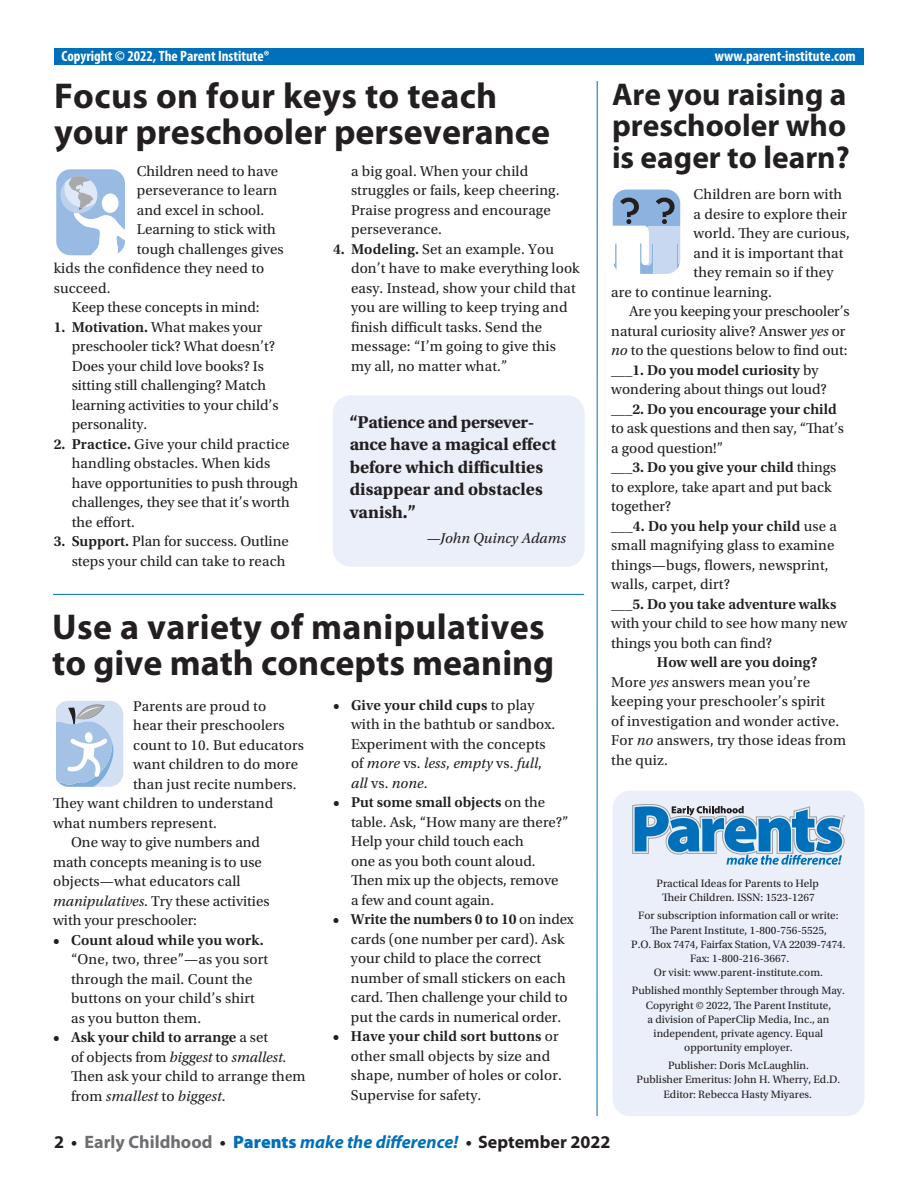
<style>
.page{position:relative;width:918px;height:1188px;background:#fff}
.page>*{position:absolute;margin:0;border:0;box-sizing:border-box;transform-origin:0 0}
.t1{font:700 36px/36px "Myriad Pro";color:#231f20}
.t2{font:700 31.5px/31.5px "Myriad Pro";color:#231f20;text-align:justify}
.t3{font:700 18px/22.5px "Utopia Std";color:#231f20}
.t4{font:italic 700 18px "Myriad Pro";color:#0070ba}
.t5{font:15px/19.5px "Utopia Std";letter-spacing:.01em;color:#231f20}
.t6{font:600 15px "Utopia Std";color:#231f20}
.t7{font:700 condensed 15px "Myriad Pro";color:#fff}
.t8{font:15px "Utopia Std";letter-spacing:-.01em;color:#231f20}
.t9{font:italic 15px "Utopia Std";color:#231f20}
.t10{font:11.25px/14.1px "Utopia Std";color:#231f20;text-align:center}
.s1{font-weight:600}
.s2{font-style:italic}
.s3{font-weight:400}
.s4{font-style:normal;color:#231f20}
.s5{font-style:normal;color:#6c6d70}
.s6{font-weight:900;font-style:normal}
</style>
<div class="page">
<div style="left:612px;top:791px;width:252px;height:325px;background:#eaeff9;border-radius:18px"></div>
<svg style="left:632px;top:804px;width:213px;height:61px"></svg>
<div style="left:54px;top:49px;width:810px;height:16px;background:#0070ba"></div>
<hr style="left:53px;top:594px;width:531px;height:1px;background:#0070ba">
<hr style="left:597px;top:81px;width:1px;height:1035px;background:#0070ba">
<svg style="left:612px;top:189px;width:69px;height:85px"></svg>
<div style="left:333px;top:395px;width:252px;height:172px;background:#eaeff9;border-radius:18px"></div>
<svg style="left:56px;top:169px;width:69px;height:86px"></svg>
<svg style="left:56px;top:700px;width:68px;height:86px;background:#bdd0e8"></svg>
<p class="t7" style="left:62px;top:46px;width:210px">Copyright © 2022, The Parent Institute®</p>
<p class="t7" style="left:715px;top:46px;width:142px">www.parent-institute.com</p>
<h1 class="t1" style="left:54px;top:77px;width:498px">Focus on four keys to teach your preschooler perseverance</h1>
<h2 class="t2" style="left:612px;top:77px;width:239px">Are you raising a preschooler who is eager to learn?</h2>
<p class="t5" style="left:137px;top:161px;width:143px">Children need to have</p>
<p class="t5" style="left:137px;top:181px;width:142px">perseverance to learn</p>
<p class="t5" style="left:137px;top:200px;width:129px">and excel in school.</p>
<p class="t5" style="left:137px;top:220px;width:141px">Learning to stick with</p>
<p class="t5" style="left:137px;top:239px;width:148px">tough challenges gives</p>
<p class="t5" style="left:54px;top:259px;width:212px">kids the confidence they need to</p>
<p class="t5" style="left:54px;top:278px;width:58px">succeed.</p>
<p class="t5" style="left:72px;top:298px;width:190px">Keep these concepts in mind:</p>
<p class="t5" style="left:72px;top:317px;width:209px;text-indent:-18px"><span class="s1">1. Motivation.</span> What makes your preschooler tick? What doesn’t?<br>Does your child love books? Is sitting still challenging? Match learning activities to your child’s personality.</p>
<p class="t5" style="left:72px;top:434px;width:228px;text-indent:-18px"><span class="s1">2. Practice.</span> Give your child practice handling obstacles. When kids have opportunities to push through challenges, they see that it’s worth the effort.</p>
<p class="t5" style="left:54px;top:532px;width:237px;text-align:right"><span class="s1">3. Support.</span> Plan for success. Outline steps your child can take to reach</p>
<p class="t5" style="left:351px;top:162px;width:210px">a big goal. When your child struggles or fails, keep cheering.<br>Praise progress and encourage perseverance.</p>
<p class="t5" style="left:351px;top:240px;width:230px;text-indent:-18px"><span class="s1">4. Modeling.</span> Set an example. You don’t have to make everything look easy. Instead, show your child that you are willing to keep trying and finish difficult tasks. Send the message: “I’m going to give this my all, no matter what.”</p>
<p class="t5" style="left:694px;top:185px;width:150px">Children are born with</p>
<p class="t5" style="left:694px;top:204px;width:155px">a desire to explore their</p>
<p class="t5" style="left:694px;top:224px;width:158px">world. They are curious,</p>
<p class="t5" style="left:694px;top:243px;width:151px">and it is important that</p>
<p class="t5" style="left:694px;top:263px;width:141px">they remain so if they</p>
<p class="t5" style="left:611px;top:282px;width:162px">are to continue learning.</p>
<p class="t8" style="left:629px;top:303px;width:222px">Are you keeping your preschooler’s</p>
<p class="t5" style="left:611px;top:321px;width:236px">natural curiosity alive? Answer <span class="s2">yes</span> or</p>
<p class="t5" style="left:611px;top:341px;width:238px"><span class="s2">no</span> to the questions below to find out:</p>
<p class="t6" style="left:611px;top:361px;width:209px">___1. Do you model curiosity <span class="s3">by</span></p>
<p class="t5" style="left:611px;top:380px;width:217px">wondering about things out loud?</p>
<p class="t6" style="left:611px;top:400px;width:227px">___2. Do you encourage your child</p>
<p class="t5" style="left:611px;top:419px;width:234px">to ask questions and then say, “That’s a good question!”<br><span class="s1">___3. Do you give your child</span> things to explore, take apart and put back together?<br><span class="s1">___4. Do you help your child</span> use a small magnifying glass to examine things—bugs, flowers, newsprint, walls, carpet, dirt?</p>
<p class="t6" style="left:611px;top:595px;width:227px">___5. Do you take adventure walks</p>
<p class="t5" style="left:611px;top:614px;width:237px">with your child to see how many new things you both can find?</p>
<p class="t5" style="left:611px;top:653px;width:236px;text-indent:46px"><span class="s1">How well are you doing?<br></span>More <span class="s2">yes</span> answers mean you’re keeping your preschooler’s spirit<br>of investigation and wonder active.<br>For <span class="s2">no</span> answers, try those ideas from the quiz.</p>
<p class="t3" style="left:350px;top:411px;width:208px">“Patience and persever&shy;ance have a magical effect before which difficulties disappear and obstacles vanish.”</p>
<p class="t9" style="left:426px;top:530px;width:141px">—John Quincy Adams</p>
<h1 class="t1" style="left:52px;top:608px;width:504px">Use a variety of manipulatives to give math concepts meaning</h1>
<p class="t5" style="left:351px;top:695px;width:206px;text-indent:-18px"><span class="s1">• Give your child cups</span> to play with in the bathtub or sandbox.<br>Experiment with the concepts of <span class="s2">more</span> vs. <span class="s2">less</span>, <span class="s2">empty</span> vs. <span class="s2">full</span>, <span class="s2">all</span> vs. <span class="s2">none</span>.</p>
<p class="t5" style="left:351px;top:793px;width:219px;text-indent:-18px"><span class="s1">• Put some small objects</span> on the table. Ask, “How many are there?”<br>Help your child touch each<br>one as you both count aloud.<br>Then mix up the objects, remove a few and count again.</p>
<p class="t5" style="left:351px;top:910px;width:224px;text-indent:-18px"><span class="s1">• Write the numbers 0 to 10</span> on index cards (one number per card). Ask your child to place the correct number of small stickers on each card. Then challenge your child to put the cards in numerical order.</p>
<p class="t5" style="left:351px;top:1027px;width:212px;text-indent:-18px"><span class="s1">• Have your child sort buttons</span> or other small objects by size and shape, number of holes or color.<br>Supervise for safety.</p>
<p class="t5" style="left:133px;top:696px;width:135px">Parents are proud to</p>
<p class="t5" style="left:133px;top:716px;width:153px">hear their preschoolers</p>
<p class="t5" style="left:133px;top:735px;width:172px">count to 10. But educators</p>
<p class="t5" style="left:133px;top:755px;width:167px">want children to do more</p>
<p class="t5" style="left:133px;top:774px;width:165px">than just recite numbers.</p>
<p class="t5" style="left:53px;top:794px;width:222px">They want children to understand</p>
<p class="t5" style="left:53px;top:813px;width:165px">what numbers represent.</p>
<p class="t5" style="left:71px;top:833px;width:191px">One way to give numbers and</p>
<p class="t5" style="left:53px;top:852px;width:210px">math concepts meaning is to use</p>
<p class="t5" style="left:53px;top:872px;width:189px">objects—what educators call</p>
<p class="t5" style="left:53px;top:891px;width:218px"><span class="s2">manipulatives</span>. Try these activities</p>
<p class="t5" style="left:53px;top:911px;width:145px">with your preschooler:</p>
<p class="t6" style="left:53px;top:931px;width:212px">• Count aloud while you work.</p>
<p class="t5" style="left:71px;top:950px;width:198px">“One, two, three”—as you sort through the mail. Count the buttons on your child’s shirt as you button them.</p>
<p class="t5" style="left:71px;top:1028px;width:236px;text-indent:-18px"><span class="s1">• Ask your child to arrange</span> a set<br>of objects from <span class="s2">biggest</span> to <span class="s2">smallest.<br></span>Then ask your child to arrange them from <span class="s2">smallest</span> to <span class="s2">biggest</span>.</p>
<p class="t10" style="left:657px;top:876px;width:164px">Practical Ideas for Parents to Help<br>Their Children. ISSN: 1523-1267</p>
<p class="t10" style="left:631px;top:909px;width:216px">For subscription information call or write:<br>The Parent Institute, 1-800-756-5525,<br>P.O. Box 7474, Fairfax Station, VA 22039-7474.<br>Fax: 1-800-216-3667.<br>Or visit: www.parent-institute.com.</p>
<p class="t10" style="left:632px;top:984px;width:215px">Published monthly September through May.<br>Copyright © 2022, The Parent Institute,<br>a division of PaperClip Media, Inc., an independent, private agency. Equal opportunity employer.</p>
<p class="t10" style="left:637px;top:1059px;width:205px">Publisher: Doris McLaughlin.<br>Publisher Emeritus: John H. Wherry, Ed.D.<br>Editor: Rebecca Hasty Miyares.</p>
<p class="t4" style="left:54px;top:1130px;width:558px"><span class="s4">2 •</span> <span class="s5">Early Childhood</span> <span class="s4">•</span> <span class="s6">Parents</span> make the difference! <span class="s4">• September 2022</span></p>
</div>
